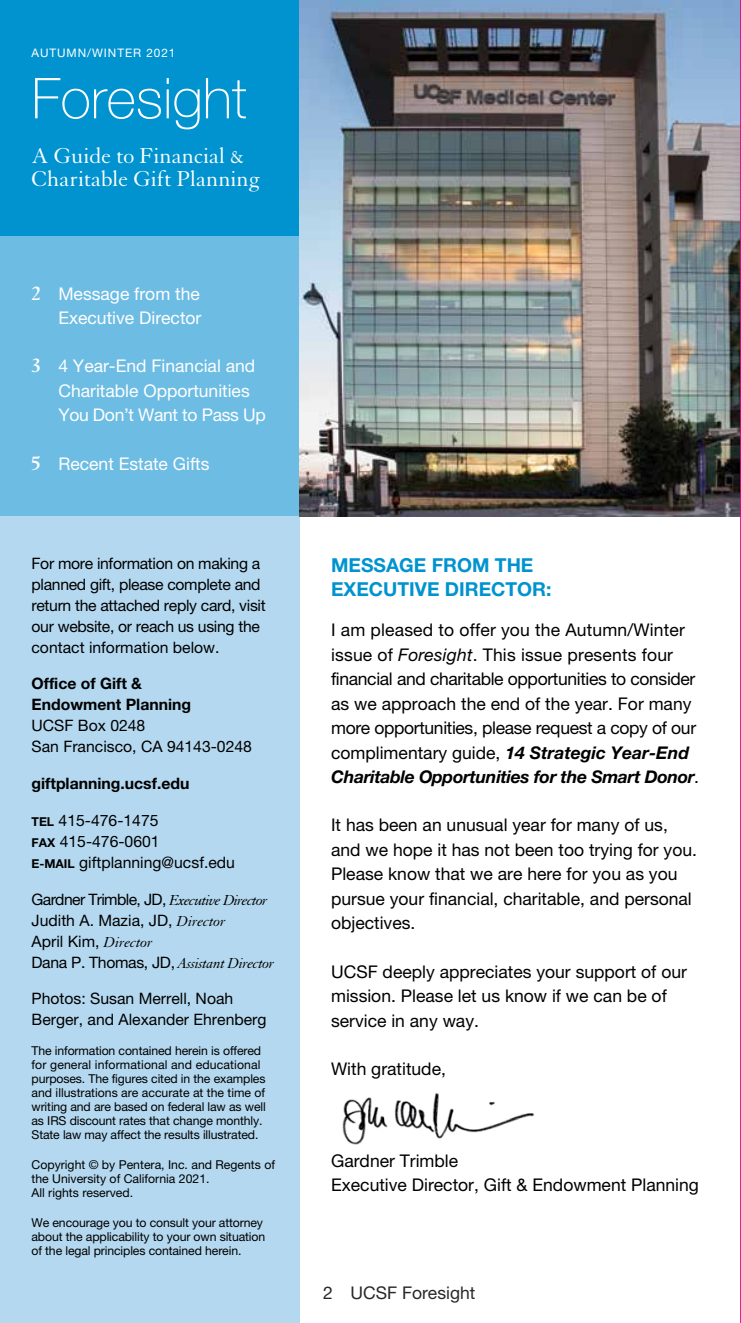
<style>
.page{position:relative;width:741px;height:1323px;background:#fff}
.page>*{position:absolute;margin:0;border:0;box-sizing:border-box;transform-origin:0 0}
.t1{font:100 56.35px "Helvetica Neue";color:#fff}
.t2{font:23.45px/23.4px "Granjon";color:#fff}
.t3{font:700 19.25px/24.5px "Helvetica Neue";color:#0093d0}
.t4{font:17.5px/24.5px "Helvetica Neue";color:#000}
.t5{font:17.5px/24.5px "Helvetica Neue";color:#fff;text-align:right}
.t6{font:17.5px "Helvetica Neue";color:#292829}
.t7{font:15.75px/21px "Helvetica Neue";color:#000}
.t8{font:15.75px/21px "Helvetica Neue";letter-spacing:-.02em;color:#000}
.t9{font:700 15.75px/21px "Helvetica Neue";color:#000}
.t10{font:italic 15.75px "Granjon";letter-spacing:-.02em;color:#000}
.t11{font:12.25px/14px "Helvetica Neue";letter-spacing:-.01em;color:#000}
.t12{font:11.72px "Helvetica Neue";letter-spacing:.08em;color:#fff}
.s1{font-family:"Granjon";font-weight:700;font-size:21px}
.s2{font-weight:700;font-size:12.25px}
.s3{font-family:"Granjon";font-style:italic}
.s4{font-family:"Helvetica Neue";font-style:normal}
.s5{font-style:italic}
.s6{font-weight:700;font-style:italic}
</style>
<div class="page">
<div style="left:0;top:0;width:299px;height:237px;background:#0093d0"></div>
<div style="left:0;top:237px;width:299px;height:280px;background:#6dbce3"></div>
<div style="left:0;top:517px;width:299px;height:806px;background:#b4d8ef"></div>
<img style="left:342px;top:1093px;width:193px;height:52px">
<img style="left:299px;top:0;width:440px;height:517px">
<hr style="left:739px;top:0;width:1px;height:1323px;background:#ec008c">
<p class="t12" style="left:32px;top:45px;width:145px">AUTUMN/WINTER 2021</p>
<h1 class="t1" style="left:32px;top:66px;width:216px">Foresight</h1>
<h2 class="t2" style="left:32px;top:145px;width:230px">A Guide to Financial &amp;<br>Charitable Gift Planning</h2>
<p class="t5" style="left:32px;top:281px;width:171px"><span class="s1">2</span> Message from the<br>Executive Director</p>
<p class="t5" style="left:58px;top:354px;width:209px;text-align:left;text-indent:-27px"><span class="s1">3</span> 4 Year-End Financial and<br>Charitable Opportunities<br>You Don’t Want to Pass Up</p>
<p class="t5" style="left:32px;top:451px;width:179px"><span class="s1">5</span> Recent Estate Gifts</p>
<p class="t8" style="left:32px;top:552px;width:235px">For more information on making a planned gift, please complete and return the attached reply card, visit our website, or reach us using the contact information below.</p>
<p class="t9" style="left:32px;top:673px;width:161px">Office of Gift &amp;<br>Endowment Planning</p>
<p class="t7" style="left:32px;top:715px;width:222px">UCSF Box 0248<br>San Francisco, CA 94143-0248</p>
<p class="t9" style="left:32px;top:773px;width:159px">giftplanning.ucsf.edu</p>
<p class="t7" style="left:32px;top:810px;width:205px"><span class="s2">TEL</span> 415-476-1475<br><span class="s2">FAX</span> 415-476-0601<br><span class="s2">E-MAIL</span> giftplanning@ucsf.edu</p>
<p class="t7" style="left:32px;top:888px;width:237px">Gardner Trimble, JD, <span class="s3">Executive Director<br></span>Judith A. Mazia, JD, <span class="s3">Director<br></span>April Kim, <span class="s3">Director</span></p>
<p class="t10" style="left:32px;top:954px;width:244px"><span class="s4">Dana P. Thomas, JD,</span> Assistant Director</p>
<p class="t7" style="left:32px;top:988px;width:236px">Photos: Susan Merrell, Noah<br>Berger, and Alexander Ehrenberg</p>
<p class="t11" style="left:32px;top:1044px;width:236px">The information contained herein is offered for general informational and educational purposes. The figures cited in the examples and illustrations are accurate at the time of writing and are based on federal law as well as IRS discount rates that change monthly.<br>State law may affect the results illustrated.</p>
<p class="t11" style="left:32px;top:1157px;width:245px">Copyright © by Pentera, Inc. and Regents of the University of California 2021.<br>All rights reserved.</p>
<p class="t11" style="left:32px;top:1215px;width:235px">We encourage you to consult your attorney about the applicability to your own situation of the legal principles contained herein.</p>
<p class="t3" style="left:331px;top:552px;width:222px">MESSAGE FROM THE<br>EXECUTIVE DIRECTOR:</p>
<p class="t4" style="left:331px;top:618px;width:369px">I am pleased to offer you the Autumn/Winter issue of <span class="s5">Foresight</span>. This issue presents four financial and charitable opportunities to consider as we approach the end of the year. For many more opportunities, please request a copy of our complimentary guide, <span class="s6">14 Strategic Year-End Charitable Opportunities for the Smart Donor</span>.</p>
<p class="t4" style="left:331px;top:813px;width:367px">It has been an unusual year for many of us, and we hope it has not been too trying for you.<br>Please know that we are here for you as you pursue your financial, charitable, and personal objectives.</p>
<p class="t4" style="left:331px;top:959px;width:357px">UCSF deeply appreciates your support of our mission. Please let us know if we can be of service in any way.</p>
<p class="t4" style="left:331px;top:1056px;width:116px">With gratitude,</p>
<p class="t4" style="left:331px;top:1148px;width:369px">Gardner Trimble<br>Executive Director, Gift &amp; Endowment Planning</p>
<p class="t6" style="left:323px;top:1283px;width:153px">2 UCSF Foresight</p>
</div>
